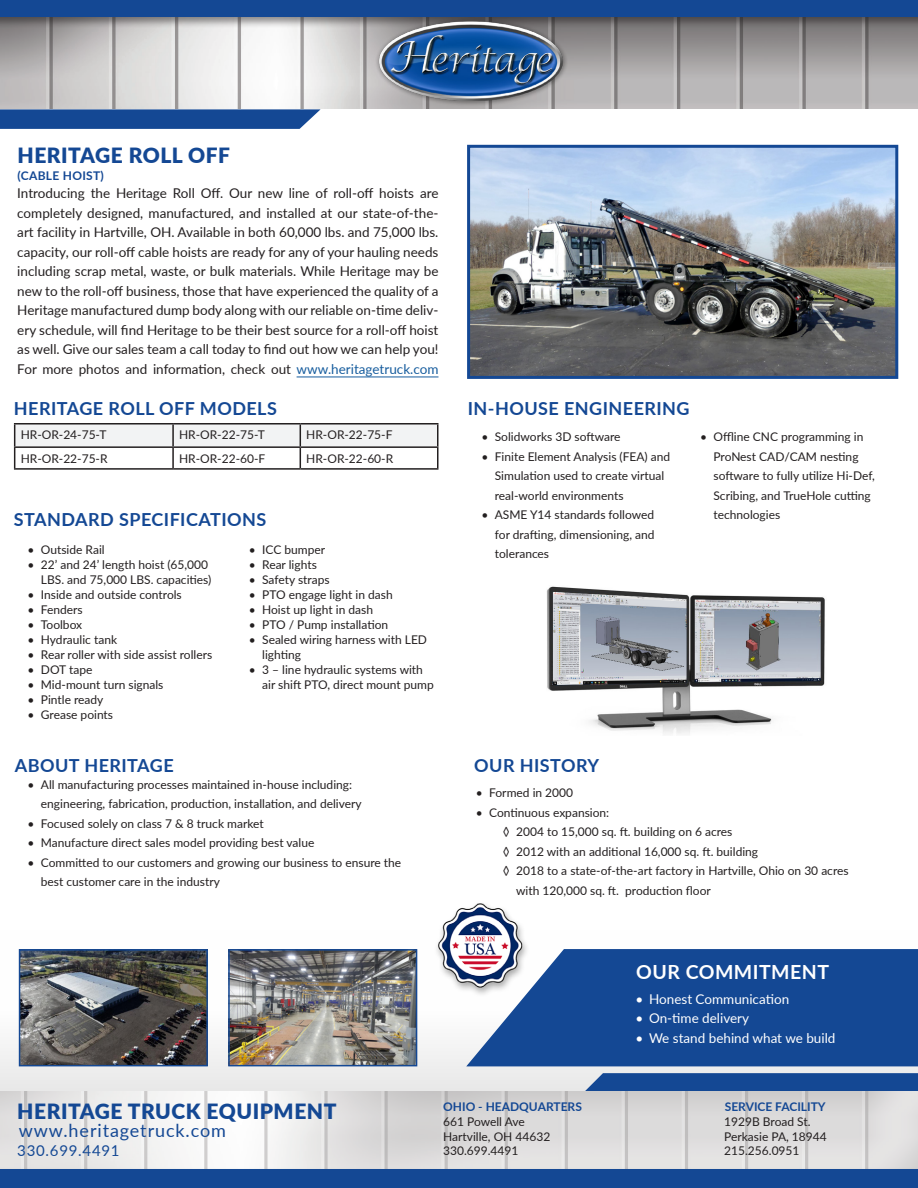
<style>
.page{position:relative;width:918px;height:1188px;background:#fff}
.page>*{position:absolute;margin:0;border:0;box-sizing:border-box;transform-origin:0 0}
.t1{font:900 21px "Lato";letter-spacing:.025em;color:#144894}
.t2{font:700 19.5px "Lato";letter-spacing:.025em;color:#fff}
.t3{font:700 18px "Lato";letter-spacing:.025em;color:#144894}
.t4{font:18px "Lato";letter-spacing:.05em;color:#144894}
.t5{font:15px "Lato";letter-spacing:.05em;color:#144894}
.t6{font:13.5px/19.5px "Lato";color:#231f20;text-align:justify}
.t7{font:13.5px "Lato";color:#fff}
.t8{font:12px/19.5px "Lato";color:#231f20}
.t9{font:700 12px "Lato";color:#144894}
.t10{font:700 12px "Lato";letter-spacing:.025em;color:#144894}
.s1{color:#175d9e}
</style>
<div class="page">
<div style="left:0;top:930px;width:918px;height:174px;background:linear-gradient(to bottom,#fff,#e8e8ea)"></div>
<svg style="left:581px;top:1073px;width:337px;height:18px;background:#1e4f98"></svg>
<svg style="left:0;top:1091px;width:918px;height:76px;fill:#e0dede"></svg>
<img style="left:0;top:29px;width:918px;height:80px">
<svg style="left:0;top:109px;width:321px;height:20px;background:#21529a"></svg>
<div style="left:0;top:0;width:918px;height:29px;background:#231f20;opacity:.5"></div>
<div style="left:0;top:0;width:918px;height:17px;background:#144894"></div>
<img style="left:360px;top:17px;width:227px;height:92px">
<img style="left:423px;top:903px;width:114px;height:98px">
<img style="left:471px;top:149px;width:423px;height:226px">
<div style="left:467px;top:145px;width:431px;height:234px;border:3px solid #144894"></div>
<hr style="left:297px;top:377px;width:142px;height:1px;background:#175d9e">
<hr style="left:14px;top:423px;width:159px;height:2px;background:#231f20">
<hr style="left:173px;top:423px;width:127px;height:2px;background:#231f20">
<hr style="left:300px;top:423px;width:139px;height:2px;background:#231f20">
<hr style="left:437px;top:425px;width:2px;height:21px;background:#231f20">
<hr style="left:300px;top:446px;width:139px;height:2px;background:#231f20">
<svg style="left:14px;top:424px;width:424px;height:44px"></svg>
<hr style="left:437px;top:448px;width:2px;height:20px;background:#231f20">
<hr style="left:14px;top:468px;width:159px;height:2px;background:#231f20">
<hr style="left:173px;top:468px;width:127px;height:2px;background:#231f20">
<hr style="left:300px;top:468px;width:139px;height:2px;background:#231f20">
<div style="left:0;top:1167px;width:918px;height:21px;background:#231f20;opacity:.5"></div>
<div style="left:0;top:1170px;width:918px;height:18px;background:#144894"></div>
<img style="left:22px;top:952px;width:183px;height:111px">
<div style="left:19px;top:949px;width:189px;height:117px;border:2px solid #144894"></div>
<img style="left:231px;top:952px;width:183px;height:111px">
<div style="left:228px;top:949px;width:189px;height:117px;border:2px solid #144894"></div>
<img style="left:547px;top:586px;width:278px;height:148px">
<svg style="left:465px;top:948px;width:453px;height:119px;background:#2d5a9d"></svg>
<p class="t1" style="left:18px;top:140px;width:214px">HERITAGE ROLL OFF</p>
<p class="t10" style="left:18px;top:167px;width:88px">(CABLE HOIST)</p>
<p class="t6" style="left:17px;top:183px;width:423px">Introducing the Heritage Roll Off. Our new line of roll-off hoists are completely designed, manufactured, and installed at our state-of-the&shy;art facility in Hartville, OH. Available in both 60,000 lbs. and 75,000 lbs. capacity, our roll-off cable hoists are ready for any of your hauling needs including scrap metal, waste, or bulk materials. While Heritage may be new to the roll-off business, those that have experienced the quality of a Heritage manufactured dump body along with our reliable on-time deliv&shy;ery schedule, will find Heritage to be their best source for a roll-off hoist as well. Give our sales team a call today to find out how we can help you!<br>For more photos and information, check out <span class="s1">www.heritagetruck.com</span></p>
<p class="t3" style="left:14px;top:395px;width:265px">HERITAGE ROLL OFF MODELS</p>
<p class="t8" style="left:21px;top:425px;width:87px">HR-OR-24-75-T</p>
<p class="t8" style="left:179px;top:425px;width:87px">HR-OR-22-75-T</p>
<p class="t8" style="left:306px;top:425px;width:88px">HR-OR-22-75-F</p>
<p class="t8" style="left:21px;top:448px;width:88px">HR-OR-22-75-R</p>
<p class="t8" style="left:179px;top:448px;width:88px">HR-OR-22-60-F</p>
<p class="t8" style="left:306px;top:448px;width:88px">HR-OR-22-60-R</p>
<p class="t3" style="left:14px;top:506px;width:254px">STANDARD SPECIFICATIONS</p>
<p class="t8" style="left:27px;top:539px;width:79px">• Outside Rail</p>
<p class="t8" style="left:27px;top:556px;width:186px;line-height:15px;text-align:right">• 22’ and 24’ length hoist (65,000<br>LBS. and 75,000 LBS. capacities)</p>
<p class="t8" style="left:27px;top:584px;width:156px">• Inside and outside controls</p>
<p class="t8" style="left:27px;top:599px;width:57px">• Fenders</p>
<p class="t8" style="left:27px;top:614px;width:56px">• Toolbox</p>
<p class="t8" style="left:27px;top:629px;width:91px">• Hydraulic tank</p>
<p class="t8" style="left:27px;top:644px;width:186px">• Rear roller with side assist rollers</p>
<p class="t8" style="left:27px;top:659px;width:66px">• DOT tape</p>
<p class="t8" style="left:27px;top:674px;width:138px">• Mid-mount turn signals</p>
<p class="t8" style="left:27px;top:689px;width:78px">• Pintle ready</p>
<p class="t8" style="left:27px;top:704px;width:87px">• Grease points</p>
<p class="t8" style="left:249px;top:539px;width:78px">• ICC bumper</p>
<p class="t8" style="left:249px;top:554px;width:70px">• Rear lights</p>
<p class="t8" style="left:249px;top:569px;width:83px">• Safety straps</p>
<p class="t8" style="left:249px;top:584px;width:146px">• PTO engage light in dash</p>
<p class="t8" style="left:249px;top:599px;width:126px">• Hoist up light in dash</p>
<p class="t8" style="left:249px;top:614px;width:141px">• PTO / Pump installation</p>
<p class="t8" style="left:262px;top:631px;width:166px;line-height:15px;text-indent:-14px">• Sealed wiring harness with LED lighting</p>
<p class="t8" style="left:262px;top:661px;width:173px;line-height:15px;text-indent:-14px">• 3 – line hydraulic systems with air shift PTO, direct mount pump</p>
<p class="t3" style="left:15px;top:752px;width:160px">ABOUT HERITAGE</p>
<p class="t8" style="left:41px;top:774px;width:322px;text-indent:-14px">• All manufacturing processes maintained in-house including: engineering, fabrication, production, installation, and delivery</p>
<p class="t8" style="left:27px;top:813px;width:238px">• Focused solely on class 7 &amp; 8 truck market</p>
<p class="t8" style="left:27px;top:833px;width:288px">• Manufacture direct sales model providing best value</p>
<p class="t8" style="left:41px;top:852px;width:362px;text-indent:-14px">• Committed to our customers and growing our business to ensure the best customer care in the industry</p>
<p class="t3" style="left:468px;top:395px;width:223px">IN-HOUSE ENGINEERING</p>
<p class="t8" style="left:481px;top:427px;width:141px">• Solidworks 3D software</p>
<p class="t8" style="left:495px;top:446px;width:177px;text-indent:-14px">• Finite Element Analysis (FEA) and<br>Simulation used to create virtual real-world environments</p>
<p class="t8" style="left:495px;top:505px;width:161px;text-align:justify;text-indent:-14px">• ASME Y14 standards followed for drafting, dimensioning, and tolerances</p>
<p class="t8" style="left:714px;top:427px;width:163px;text-indent:-14px">• Offline CNC programming in<br>ProNest CAD/CAM nesting software to fully utilize Hi-Def,<br>Scribing, and TrueHole cutting technologies</p>
<p class="t3" style="left:474px;top:752px;width:126px">OUR HISTORY</p>
<p class="t8" style="left:476px;top:783px;width:99px">• Formed in 2000</p>
<p class="t8" style="left:476px;top:802px;width:135px">• Continuous expansion:</p>
<p class="t8" style="left:503px;top:822px;width:231px">◊ 2004 to 15,000 sq. ft. building on 6 acres</p>
<p class="t8" style="left:503px;top:841px;width:257px">◊ 2012 with an additional 16,000 sq. ft. building</p>
<p class="t8" style="left:516px;top:861px;width:334px;text-indent:-14px">◊ 2018 to a state-of-the-art factory in Hartville, Ohio on 30 acres with 120,000 sq. ft. production floor</p>
<p class="t2" style="left:636px;top:957px;width:194px">OUR COMMITMENT</p>
<p class="t7" style="left:636px;top:989px;width:155px">• Honest Communication</p>
<p class="t7" style="left:636px;top:1009px;width:115px">• On-time delivery</p>
<p class="t7" style="left:636px;top:1028px;width:201px">• We stand behind what we build</p>
<p class="t1" style="left:17px;top:1095px;width:321px">HERITAGE TRUCK EQUIPMENT</p>
<p class="t4" style="left:19px;top:1118px;width:209px">www.heritagetruck.com</p>
<p class="t5" style="left:17px;top:1140px;width:104px">330.699.4491</p>
<p class="t9" style="left:443px;top:1097px;width:140px">OHIO - HEADQUARTERS</p>
<p class="t8" style="left:443px;top:1112px;width:83px">661 Powell Ave</p>
<p class="t8" style="left:443px;top:1126px;width:109px">Hartville, OH 44632</p>
<p class="t8" style="left:443px;top:1141px;width:77px">330.699.4491</p>
<p class="t9" style="left:725px;top:1097px;width:102px">SERVICE FACILITY</p>
<p class="t8" style="left:724px;top:1112px;width:88px">1929B Broad St.</p>
<p class="t8" style="left:724px;top:1126px;width:104px">Perkasie PA, 18944</p>
<p class="t8" style="left:724px;top:1141px;width:77px">215.256.0951</p>
</div>
